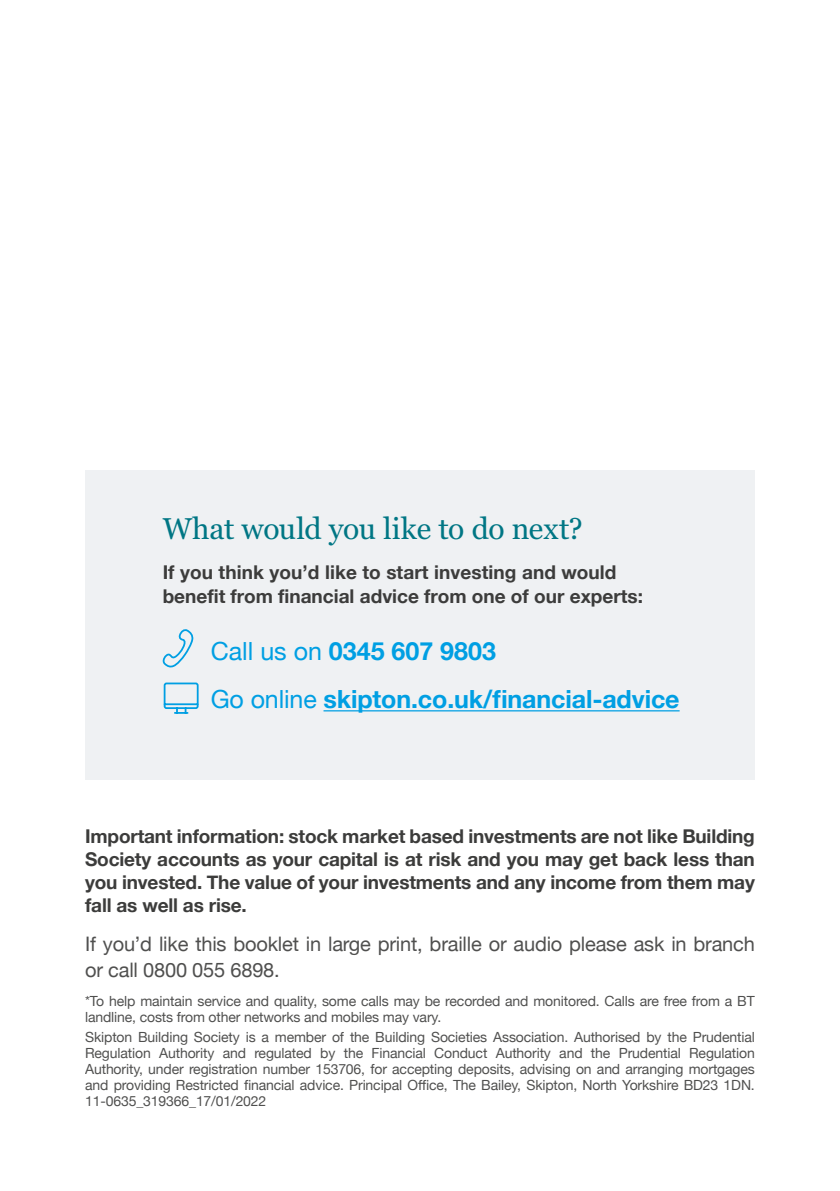
<style>
.page{position:relative;width:840px;height:1191px;background:#fff}
.page>*{position:absolute;margin:0;border:0;box-sizing:border-box;transform-origin:0 0}
.t1{font:30px "Georgia Pro";letter-spacing:-.015em;color:#007684}
.t2{font:700 25px/48px "Helvetica Neue";letter-spacing:-.005em;color:#009fe3}
.t3{font:20px/26px "Helvetica Neue";letter-spacing:-.01em;color:#3c3c3b}
.t4{font:700 19px/23px "Helvetica Neue";color:#3c3c3b;text-align:justify}
.t5{font:14px/16px "Helvetica Neue";letter-spacing:-.01em;color:#3c3c3b}
.s1{font-weight:400}
</style>
<div class="page">
<div style="left:85px;top:471px;width:669px;height:309px;background:#eceef1"></div>
<hr style="left:323px;top:710px;width:356px;height:1px;background:#009fe3">
<svg style="left:162px;top:629px;width:31px;height:39px"></svg>
<svg style="left:163px;top:682px;width:36px;height:32px"></svg>
<h1 class="t1" style="left:163px;top:512px;width:421px">What would you like to do next?</h1>
<h3 class="t4" style="left:163px;top:561px;width:481px;line-height:24px">If you think you’d like to start investing and would benefit from financial advice from one of our experts:</h3>
<h2 class="t2" style="left:211px;top:628px;width:470px"><span class="s1">Call us on</span> 0345 607 9803<br><span class="s1">Go online</span> skipton.co.uk/financial-advice</h2>
<p class="t4" style="left:85px;top:825px;width:671px">Important information: stock market based investments are not like Building Society accounts as your capital is at risk and you may get back less than you invested. The value of your investments and any income from them may fall as well as rise.</p>
<h3 class="t3" style="left:85px;top:932px;width:671px">If you’d like this booklet in large print, braille or audio please ask in branch or call 0800 055 6898.</h3>
<p class="t5" style="left:85px;top:993px;width:670px">*To help maintain service and quality, some calls may be recorded and monitored. Calls are free from a BT landline, costs from other networks and mobiles may vary.</p>
<p class="t5" style="left:85px;top:1029px;width:671px;text-align:justify">Skipton Building Society is a member of the Building Societies Association. Authorised by the Prudential Regulation Authority and regulated by the Financial Conduct Authority and the Prudential Regulation Authority, under registration number 153706, for accepting deposits, advising on and arranging mortgages and providing Restricted financial advice. Principal Office, The Bailey, Skipton, North Yorkshire BD23 1DN.<br>11-0635_319366_17/01/2022</p>
</div>
